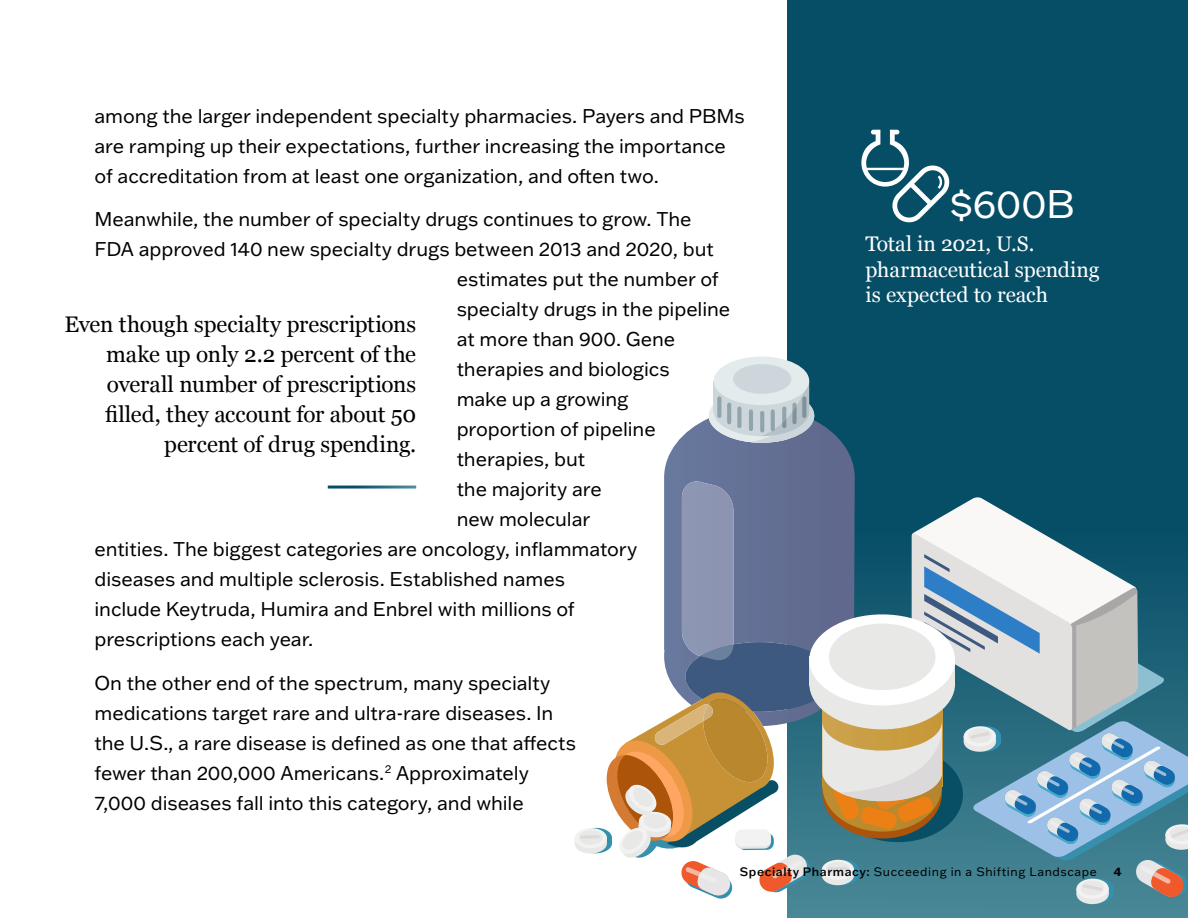
<style>
.page{position:relative;width:1188px;height:918px;background:#fff}
.page>*{position:absolute;margin:0;border:0;box-sizing:border-box;transform-origin:0 0}
.t1{font:39px "Franklin Gothic ATF";color:#fff}
.t2{font:22.5px/30px "Georgia";letter-spacing:-.01em;color:#000;text-align:right}
.t3{font:21.15px/25.5px "Georgia";letter-spacing:-.005em;color:#fff}
.t4{font:19.5px/30px "Franklin Gothic ATF";letter-spacing:-.005em;color:#000}
.t5{font:12px "Franklin Gothic ATF";letter-spacing:.05em;color:#000}
.t6{font:700 12px "Franklin Gothic ATF";color:#000}
.s1{font-weight:500}
</style>
<div class="page">
<div style="left:788px;top:0;width:400px;height:918px;background:#064d66"></div>
<svg style="left:664px;top:418px;width:191px;height:63px"></svg>
<div style="left:709px;top:389px;width:105px;height:54px;background:#e3ebed;border-radius:50%"></div>
<div style="left:714px;top:388px;width:95px;height:48px;background:#ccd6db;border-radius:50%"></div>
<div style="left:714px;top:381px;width:95px;height:31px;background:#ccd6db"></div>
<div style="left:714px;top:357px;width:95px;height:48px;background:#e3ebed;border-radius:50%"></div>
<div style="left:733px;top:364px;width:58px;height:30px;background:#ccd6db;border-radius:50%"></div>
<svg style="left:717px;top:396px;width:4px;height:22px"></svg>
<svg style="left:727px;top:403px;width:4px;height:21px"></svg>
<svg style="left:737px;top:407px;width:4px;height:21px"></svg>
<svg style="left:749px;top:381px;width:65px;height:62px"></svg>
<svg style="left:574px;top:481px;width:614px;height:424px"></svg>
<svg style="left:861px;top:130px;width:89px;height:93px"></svg>
<p class="t4" style="left:94px;top:100px;width:652px">among the larger independent specialty pharmacies. Payers and PBMs are ramping up their expectations, further increasing the importance of accreditation from at least one organization, and often two.</p>
<p class="t4" style="left:94px;top:204px;width:599px">Meanwhile, the number of specialty drugs continues to grow. The</p>
<p class="t4" style="left:94px;top:234px;width:621px">FDA approved 140 new specialty drugs between 2013 and 2020, but</p>
<p class="t4" style="left:457px;top:264px;width:264px">estimates put the number of</p>
<p class="t4" style="left:457px;top:294px;width:275px">specialty drugs in the pipeline</p>
<p class="t4" style="left:457px;top:324px;width:220px">at more than 900. Gene</p>
<p class="t4" style="left:457px;top:354px;width:215px">therapies and biologics</p>
<p class="t4" style="left:457px;top:384px;width:173px">make up a growing</p>
<p class="t4" style="left:457px;top:414px;width:201px">proportion of pipeline</p>
<p class="t4" style="left:457px;top:444px;width:130px">therapies, but</p>
<p class="t4" style="left:457px;top:474px;width:147px">the majority are</p>
<p class="t4" style="left:457px;top:504px;width:135px">new molecular</p>
<p class="t4" style="left:94px;top:534px;width:544px">entities. The biggest categories are oncology, inflammatory</p>
<p class="t4" style="left:94px;top:564px;width:472px">diseases and multiple sclerosis. Established names</p>
<p class="t4" style="left:94px;top:594px;width:482px">include Keytruda, Humira and Enbrel with millions of</p>
<p class="t4" style="left:94px;top:624px;width:220px">prescriptions each year.</p>
<p class="t4" style="left:94px;top:667px;width:483px">On the other end of the spectrum, many specialty medications target rare and ultra-rare diseases. In the U.S., a rare disease is defined as one that affects fewer than 200,000 Americans.<sup>2</sup> Approximately 7,000 diseases fall into this category, and while</p>
<p class="t2" style="left:64px;top:308px;width:353px">Even though specialty prescriptions make up only 2.2 percent of the overall number of prescriptions filled, they account for about 50 percent of drug spending.</p>
<h1 class="t1" style="left:950px;top:178px;width:127px">$600B</h1>
<p class="t3" style="left:866px;top:230px;width:235px">Total in 2021, U.S. pharmaceutical spending is expected to reach</p>
<p class="t5" style="left:740px;top:864px;width:358px"><span class="s1">Specialty Pharmacy:</span> Succeeding in a Shifting Landscape</p>
<p class="t6" style="left:1114px;top:864px;width:9px">4</p>
</div>
